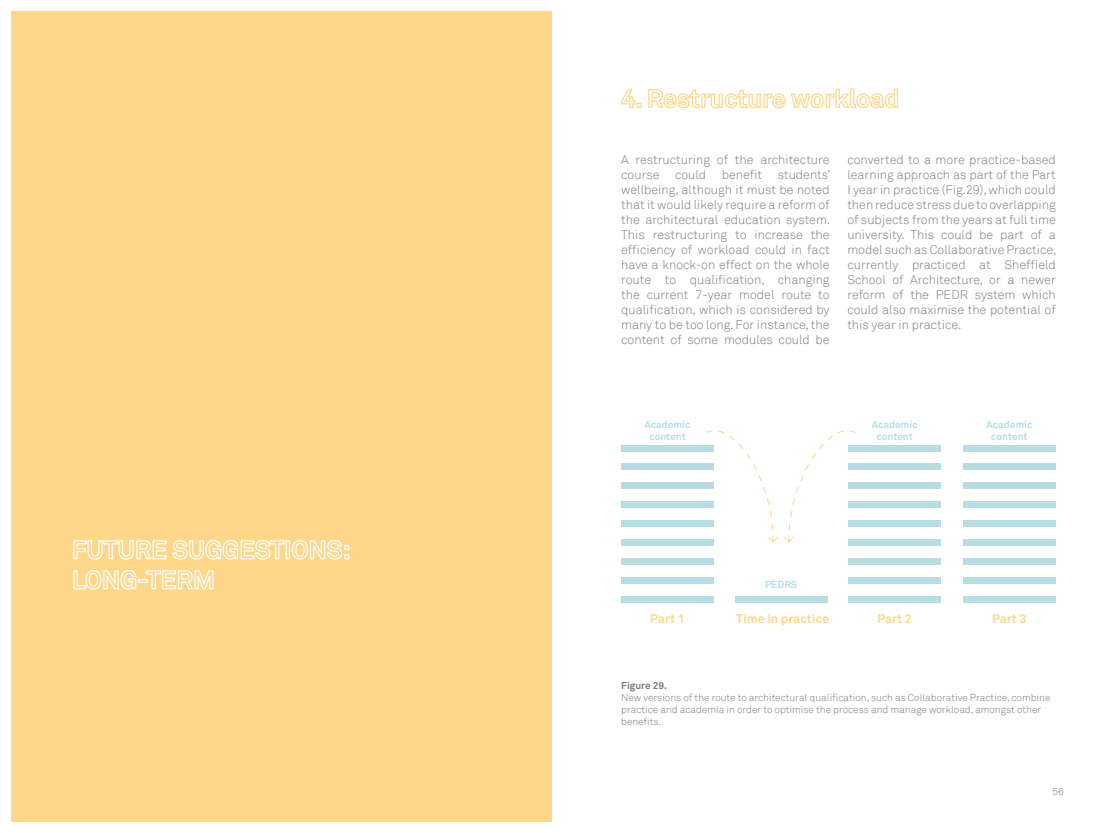
<style>
.page{position:relative;width:1103px;height:833px;background:#fff}
.page>*{position:absolute;margin:0;border:0;box-sizing:border-box;transform-origin:0 0}
.t1{font:300 12.5px/15px "Akkurat";color:#7a7c7f;text-align:justify}
.t2{font:700 12.5px "Akkurat";color:#fed78b}
.t3{font:300 10px/12px "Akkurat";color:#7a7c7f}
.t4{font:700 10px/12px "Akkurat";color:#b7dde3;text-align:center}
.t5{font:700 10px "Akkurat";color:#7a7c7f}
.t6{font:300 10px "Akkurat";color:#7c7c7c}
</style>
<div class="page">
<div style="left:11px;top:11px;width:540px;height:810px;background:#fed78b"></div>
<svg style="left:621px;top:89px;width:20px;height:19px"></svg>
<svg style="left:648px;top:88px;width:250px;height:21px"></svg>
<svg style="left:705px;top:430px;width:152px;height:113px"></svg>
<svg style="left:73px;top:540px;width:212px;height:20px"></svg>
<div style="left:285px;top:540px;width:5px;height:19px;border:1px solid #fff"></div>
<svg style="left:292px;top:540px;width:58px;height:20px"></svg>
<svg style="left:73px;top:570px;width:64px;height:20px"></svg>
<div style="left:138px;top:579px;width:10px;height:4px;border:1px solid #fff"></div>
<svg style="left:146px;top:570px;width:68px;height:20px"></svg>
<div style="left:621px;top:501px;width:93px;height:7px;background:#b7dde3"></div>
<div style="left:621px;top:445px;width:93px;height:6px;background:#b7dde3"></div>
<div style="left:848px;top:501px;width:93px;height:7px;background:#b7dde3"></div>
<div style="left:848px;top:445px;width:93px;height:6px;background:#b7dde3"></div>
<div style="left:734px;top:596px;width:93px;height:6px;background:#b7dde3"></div>
<div style="left:963px;top:501px;width:92px;height:7px;background:#b7dde3"></div>
<div style="left:963px;top:445px;width:92px;height:6px;background:#b7dde3"></div>
<div style="left:621px;top:520px;width:93px;height:7px;background:#b7dde3"></div>
<div style="left:621px;top:463px;width:93px;height:7px;background:#b7dde3"></div>
<div style="left:848px;top:520px;width:93px;height:7px;background:#b7dde3"></div>
<div style="left:848px;top:463px;width:93px;height:7px;background:#b7dde3"></div>
<div style="left:963px;top:520px;width:92px;height:7px;background:#b7dde3"></div>
<div style="left:963px;top:463px;width:92px;height:7px;background:#b7dde3"></div>
<div style="left:621px;top:539px;width:93px;height:6px;background:#b7dde3"></div>
<div style="left:621px;top:482px;width:93px;height:7px;background:#b7dde3"></div>
<div style="left:848px;top:539px;width:93px;height:6px;background:#b7dde3"></div>
<div style="left:848px;top:482px;width:93px;height:7px;background:#b7dde3"></div>
<div style="left:963px;top:539px;width:92px;height:6px;background:#b7dde3"></div>
<div style="left:963px;top:482px;width:92px;height:7px;background:#b7dde3"></div>
<div style="left:621px;top:558px;width:93px;height:6px;background:#b7dde3"></div>
<div style="left:848px;top:558px;width:93px;height:6px;background:#b7dde3"></div>
<div style="left:963px;top:558px;width:92px;height:6px;background:#b7dde3"></div>
<div style="left:621px;top:577px;width:93px;height:6px;background:#b7dde3"></div>
<div style="left:848px;top:577px;width:93px;height:6px;background:#b7dde3"></div>
<div style="left:963px;top:577px;width:92px;height:6px;background:#b7dde3"></div>
<div style="left:621px;top:596px;width:93px;height:6px;background:#b7dde3"></div>
<div style="left:848px;top:596px;width:93px;height:6px;background:#b7dde3"></div>
<div style="left:963px;top:596px;width:92px;height:6px;background:#b7dde3"></div>
<p class="t1" style="left:621px;top:152px;width:210px">A restructuring of the architecture course could benefit students’ wellbeing, although it must be noted that it would likely require a reform of the architectural education system.<br>This restructuring to increase the efficiency of workload could in fact have a knock-on effect on the whole route to qualification, changing the current 7-year model route to qualification, which is considered by many to be too long. For instance, the content of some modules could be</p>
<p class="t1" style="left:847px;top:152px;width:210px">converted to a more practice-based learning approach as part of the Part I year in practice (Fig.29), which could then reduce stress due to overlapping of subjects from the years at full time university. This could be part of a model such as Collaborative Practice, currently practiced at Sheffield School of Architecture, or a newer reform of the PEDR system which could also maximise the potential of this year in practice.</p>
<p class="t4" style="left:644px;top:418px;width:47px">Academic content</p>
<p class="t4" style="left:871px;top:418px;width:47px">Academic content</p>
<p class="t4" style="left:986px;top:418px;width:47px">Academic content</p>
<p class="t4" style="left:765px;top:578px;width:34px">PEDRS</p>
<p class="t2" style="left:650px;top:610px;width:36px">Part 1</p>
<p class="t2" style="left:736px;top:610px;width:94px">Time in practice</p>
<p class="t2" style="left:877px;top:610px;width:36px">Part 2</p>
<p class="t2" style="left:992px;top:610px;width:36px">Part 3</p>
<p class="t5" style="left:621px;top:678px;width:47px">Figure 29.</p>
<p class="t3" style="left:621px;top:691px;width:431px">New versions of the route to architectural qualification, such as Collaborative Practice, combine practice and academia in order to optimise the process and manage workload, amongst other benefits.</p>
<p class="t6" style="left:1052px;top:785px;width:13px">56</p>
</div>
